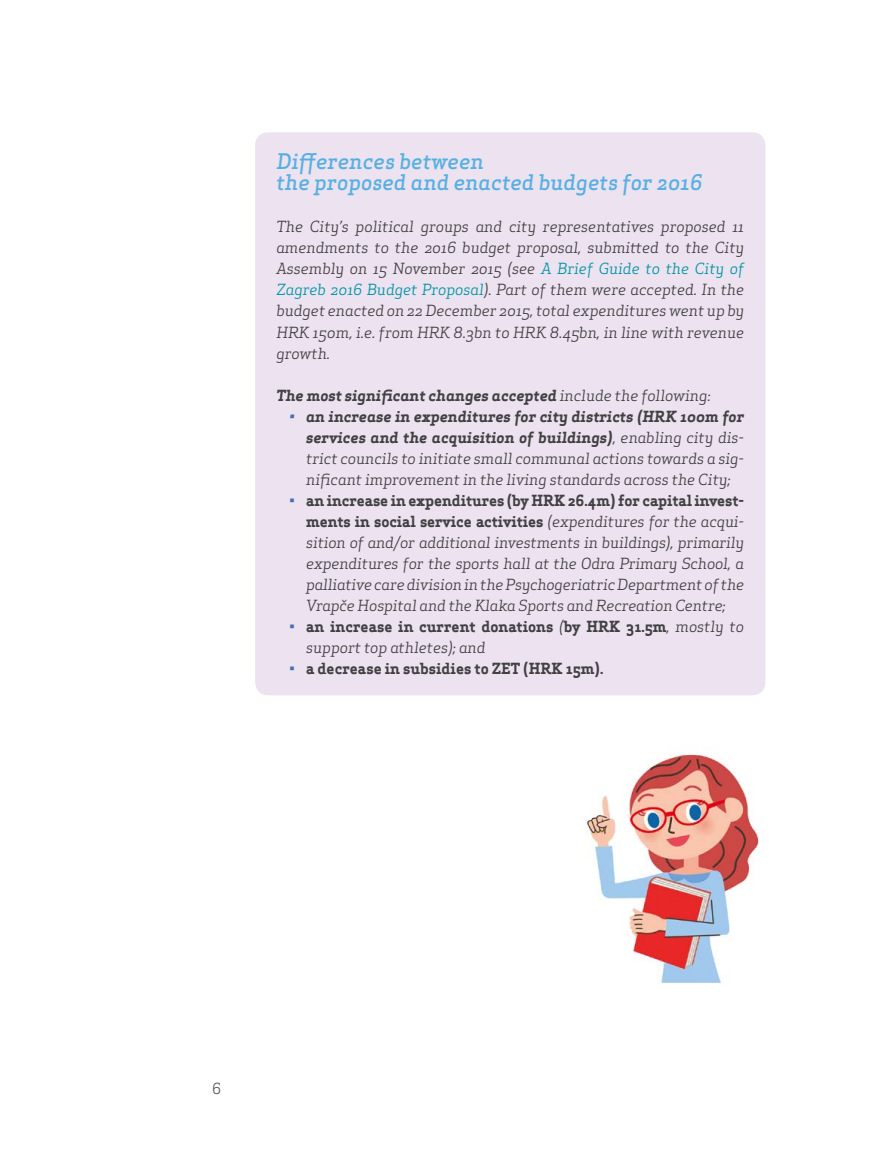
<style>
.page{position:relative;width:893px;height:1170px;background:#fff}
.page>*{position:absolute;margin:0;border:0;box-sizing:border-box;transform-origin:0 0}
.t1{font:italic 500 21px/21px "Apex Serif";color:#58b0e2}
.t2{font:italic 15px/21px "Apex Serif";color:#414042;text-align:justify}
.t3{font:700 15px/21px "Apex Serif";color:#414042}
.t4{font:italic 700 15px "Apex Serif";color:#414042}
.t5{font:15px "Apex Serif";color:#58595b}
.s1{color:#0094a2}
.s2{font-weight:400}
.s3{font-weight:700;color:#496db5}
.s4{font-weight:700}
.s5{font-weight:700;font-style:normal;color:#496db5}
.s6{font-weight:700;font-style:normal}
.s7{color:#496db5}
.s8{font-weight:400;font-style:italic}
</style>
<div class="page">
<div style="left:255px;top:132px;width:510px;height:563px;background:#ede3f0;border-radius:13px"></div>
<img style="left:586px;top:754px;width:178px;height:230px">
<h1 class="t1" style="left:276px;top:151px;width:428px">Differences between<br>the proposed and enacted budgets for 2016</h1>
<p class="t2" style="left:276px;top:216px;width:469px">The City’s political groups and city representatives proposed 11 amendments to the 2016 budget proposal, submitted to the City Assembly on 15 November 2015 (see <span class="s1">A Brief Guide to the City of Zagreb 2016 Budget Proposal</span>). Part of them were accepted. In the budget enacted on 22 December 2015, total expenditures went up by HRK 150m, i.e. from HRK 8.3bn to HRK 8.45bn, in line with revenue growth.</p>
<p class="t4" style="left:276px;top:385px;width:436px">The most significant changes accepted <span class="s2">include the following:</span></p>
<p class="t2" style="left:306px;top:405px;width:440px;text-indent:-17px"><span class="s3">•</span> <span class="s4">an increase in expenditures for city districts (HRK 100m for services and the acquisition of buildings)</span>, enabling city dis&shy;trict councils to initiate small communal actions towards a sig&shy;nificant improvement in the living standards across the City;</p>
<p class="t2" style="left:306px;top:489px;width:439px;text-indent:-17px"><span class="s5">•</span> <span class="s6">an increase in expenditures (by HRK 26.4m) for capital invest&shy;ments in social service activities</span> (expenditures for the acqui&shy;sition of and/or additional investments in buildings), primarily expenditures for the sports hall at the Odra Primary School, a palliative care division in the Psychogeriatric Department of the Vrapče Hospital and the Klaka Sports and Recreation Centre;</p>
<p class="t3" style="left:306px;top:615px;width:439px;text-indent:-17px"><span class="s7">•</span> an increase in current donations <span class="s8">(</span>by HRK 31.5m<span class="s8">, mostly to support top athletes); and</span></p>
<p class="t3" style="left:289px;top:657px;width:316px"><span class="s7">•</span> a decrease in subsidies to ZET (HRK 15m).</p>
<p class="t5" style="left:212px;top:1078px;width:10px">6</p>
</div>
